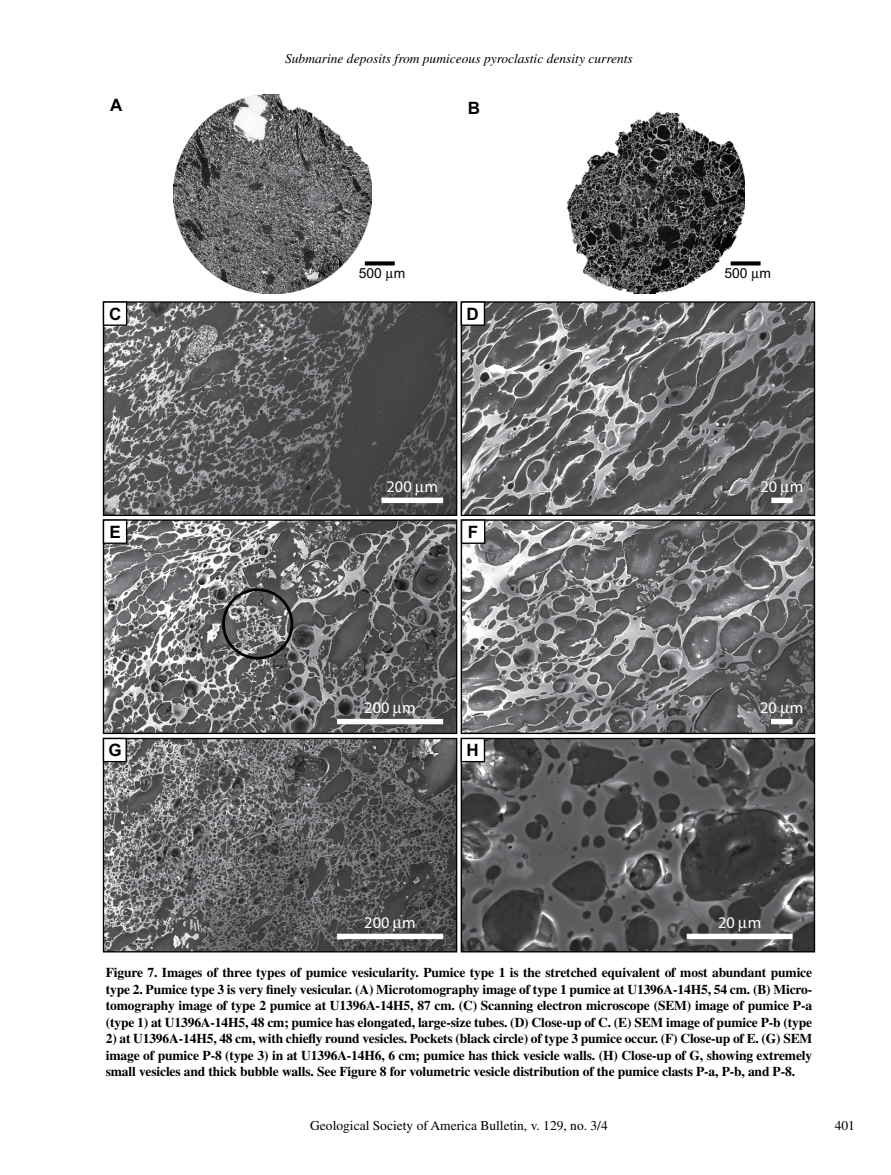
<style>
.page{position:relative;width:891px;height:1175px;background:#fff}
.page>*{position:absolute;margin:0;border:0;box-sizing:border-box;transform-origin:0 0}
.t1{font:700 17.1px "Arial";color:#000}
.t2{font:16.35px "Myriad Pro";color:#fff}
.t3{font:13.8px "Arial";color:#000}
.t4{font:700 13.5px/16.5px "Times LT Std";letter-spacing:-.01em;color:#000;text-align:justify}
.t5{font:italic 13.5px "Times LT Std";color:#000}
.t6{font:13.5px "Times LT Std";color:#000}
</style>
<div class="page">
<img style="left:566px;top:111px;width:179px;height:182px">
<svg style="left:731px;top:261px;width:30px;height:4px"></svg>
<img style="left:173px;top:95px;width:198px;height:198px">
<img style="left:463px;top:740px;width:350px;height:210px">
<div style="left:687px;top:933px;width:106px;height:6px;background:#fff"></div>
<div style="left:461px;top:738px;width:354px;height:214px;border:1px solid #000"></div>
<svg style="left:103px;top:737px;width:355px;height:215px;background:#626365"></svg>
<div style="left:461px;top:738px;width:24px;height:24px;background:#fff;border:1px solid #000"></div>
<div style="left:104px;top:738px;width:22px;height:23px;background:#fff"></div>
<div style="left:103px;top:738px;width:24px;height:24px;border:1px solid #000"></div>
<img style="left:105px;top:521px;width:350px;height:211px">
<div style="left:337px;top:719px;width:106px;height:5px;background:#fff"></div>
<div style="left:103px;top:519px;width:354px;height:215px;border:1px solid #000"></div>
<svg style="left:103px;top:301px;width:355px;height:215px;background:#5d5d5f"></svg>
<svg style="left:460px;top:519px;width:355px;height:215px;background:#767779"></svg>
<div style="left:104px;top:520px;width:23px;height:23px;background:#fff"></div>
<div style="left:103px;top:519px;width:24px;height:25px;border:1px solid #000"></div>
<div style="left:461px;top:519px;width:24px;height:25px;background:#fff;border:1px solid #000"></div>
<div style="left:104px;top:302px;width:23px;height:23px;background:#fff"></div>
<div style="left:103px;top:301px;width:24px;height:25px;border:1px solid #000"></div>
<img style="left:463px;top:303px;width:350px;height:211px">
<div style="left:771px;top:497px;width:22px;height:6px;background:#fff"></div>
<div style="left:461px;top:301px;width:354px;height:215px;border:1px solid #000"></div>
<div style="left:461px;top:301px;width:24px;height:25px;background:#fff;border:1px solid #000"></div>
<svg style="left:365px;top:261px;width:30px;height:4px"></svg>
<div style="left:222px;top:588px;width:71px;height:71px;border:3px solid #000;border-radius:50%"></div>
<svg style="left:393px;top:920px;width:9px;height:11px"></svg>
<svg style="left:739px;top:920px;width:9px;height:11px"></svg>
<svg style="left:393px;top:705px;width:9px;height:12px"></svg>
<svg style="left:416px;top:484px;width:8px;height:12px"></svg>
<svg style="left:781px;top:705px;width:9px;height:12px"></svg>
<svg style="left:781px;top:484px;width:9px;height:12px"></svg>
<p class="t5" style="left:285px;top:51px;width:349px">Submarine deposits from pumiceous pyroclastic density currents</p>
<p class="t1" style="left:110px;top:94px;width:14px">A</p>
<p class="t1" style="left:468px;top:96px;width:14px">B</p>
<p class="t1" style="left:109px;top:302px;width:14px">C</p>
<p class="t3" style="left:359px;top:264px;width:48px">500 m</p>
<p class="t1" style="left:466px;top:302px;width:14px">D</p>
<p class="t2" style="left:387px;top:476px;width:53px">200 m</p>
<p class="t1" style="left:110px;top:520px;width:13px">E</p>
<p class="t1" style="left:468px;top:520px;width:12px">F</p>
<p class="t2" style="left:364px;top:698px;width:53px">200 m</p>
<p class="t1" style="left:108px;top:739px;width:15px">G</p>
<p class="t1" style="left:466px;top:738px;width:14px">H</p>
<p class="t3" style="left:725px;top:264px;width:48px">500 m</p>
<p class="t2" style="left:760px;top:476px;width:45px">20 m</p>
<p class="t2" style="left:760px;top:698px;width:45px">20 m</p>
<p class="t2" style="left:364px;top:912px;width:53px">200 m</p>
<p class="t2" style="left:718px;top:912px;width:45px">20 m</p>
<p class="t4" style="left:106px;top:964px;width:708px">Figure 7. Images of three types of pumice vesicularity. Pumice type 1 is the stretched equivalent of most abundant pumice type 2. Pumice type 3 is very finely vesicular. (A) Microtomography image of type 1 pumice at U1396A-14H5, 54 cm. (B) Micro&shy;tomography image of type 2 pumice at U1396A-14H5, 87 cm. (C) Scanning electron microscope (SEM) image of pumice P-a (type 1) at U1396A-14H5, 48 cm; pumice has elongated, large-size tubes. (D) Close-up of C. (E) SEM image of pumice P-b (type</p>
<p class="t4" style="left:106px;top:1030px;width:708px">2) at U1396A-14H5, 48 cm, with chiefly round vesicles. Pockets (black circle) of type 3 pumice occur. (F) Close-up of E. (G) SEM image of pumice P-8 (type 3) in at U1396A-14H6, 6 cm; pumice has thick vesicle walls. (H) Close-up of G, showing extremely small vesicles and thick bubble walls. See Figure 8 for volumetric vesicle distribution of the pumice clasts P-a, P-b, and P-8.</p>
<p class="t6" style="left:310px;top:1118px;width:299px">Geological Society of America Bulletin, v. 129, no. 3/4</p>
<p class="t6" style="left:835px;top:1118px;width:22px">401</p>
</div>
